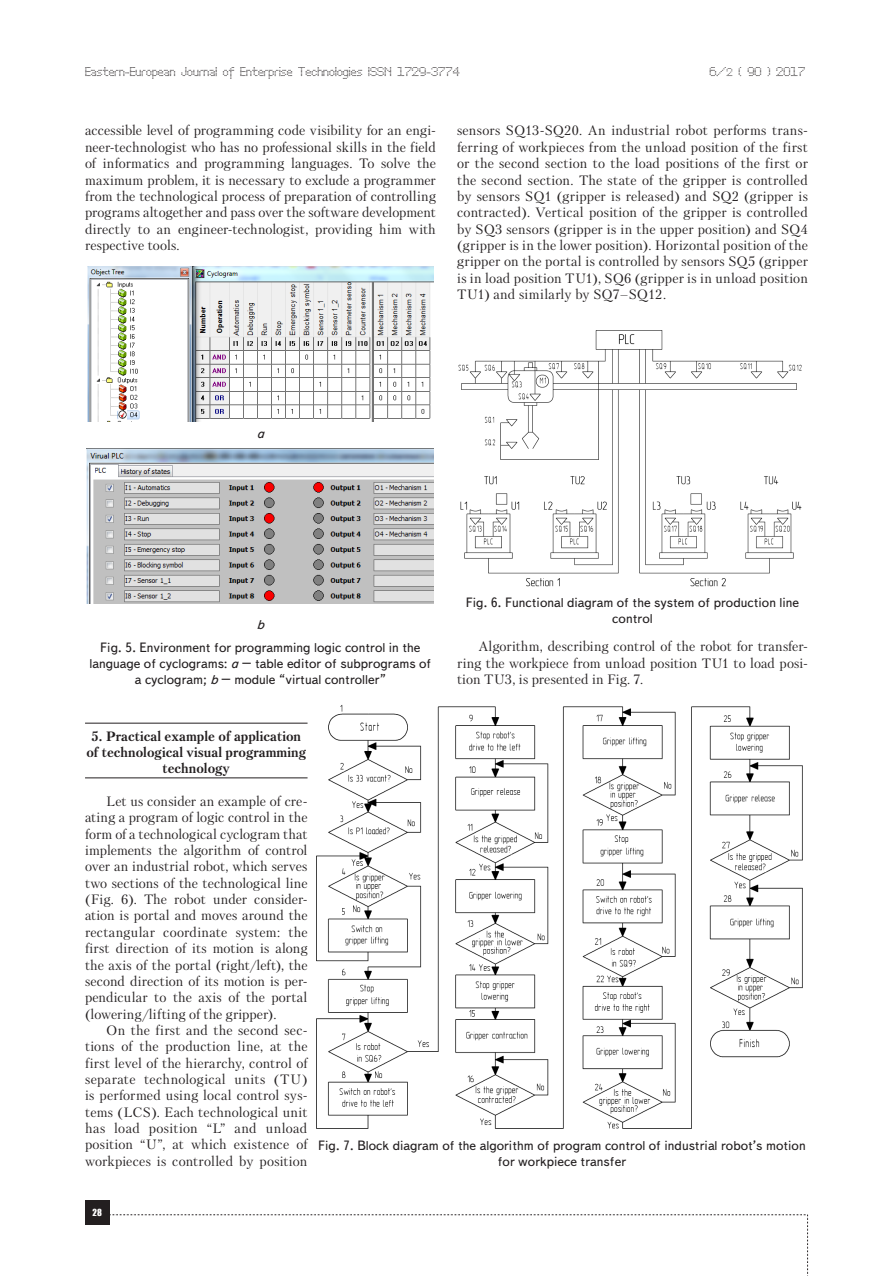
<style>
.page{position:relative;width:893px;height:1276px;background:#fff}
.page>*{position:absolute;margin:0;border:0;box-sizing:border-box;transform-origin:0 0}
.Text__англ{font:13.5px/16.4px "Petersburg C";letter-spacing:.01em;color:#231f20;text-align:justify}
.Рисунок{font:13.5px/16.2px "Text Book C";color:#231f20;text-align:center}
.Раздел_статьи{font:700 13.5px/16.4px "Petersburg C";color:#231f20;text-align:center}
.Рисунок-2{font:italic 13.5px "Text Book C";color:#231f20}
.t1{font:12px "Perfo";letter-spacing:.015em;color:#231f20}
.t2{font:9px "Impact";color:#fff}
.s1{font-size:10.5px}
.s2{font-style:italic}
</style>
<div class="page">
<div style="left:85px;top:1200px;width:24px;height:24px;background:#231f20"></div>
<svg style="left:109px;top:1214px;width:699px;height:62px"></svg>
<hr style="left:85px;top:723px;width:223px;height:1px;background:#231f20">
<hr style="left:85px;top:777px;width:223px;height:1px;background:#231f20">
<img style="left:87px;top:449px;width:346px;height:154px">
<img style="left:87px;top:266px;width:347px;height:155px">
<img style="left:459px;top:330px;width:343px;height:257px">
<img style="left:316px;top:705px;width:487px;height:424px">
<p class="t1" style="left:85px;top:65px;width:376px">Eastern-European Journal of Enterprise Technologies ISSN 1729-3774</p>
<p class="t1" style="left:709px;top:65px;width:97px">6/<span class="s1">2</span> ( 90 ) 2017</p>
<p class="Text__англ" style="left:85px;top:122px;width:352px">accessible level of programming code visibility for an engi&shy;neer-technologist who has no professional skills in the field of informatics and programming languages. To solve the maximum problem, it is necessary to exclude a programmer from the technological process of preparation of controlling programs altogether and pass over the software development directly to an engineer-technologist, providing him with respective tools.</p>
<p class="Text__англ" style="left:457px;top:122px;width:352px">sensors SQ13-SQ20. An industrial robot performs trans&shy;ferring of workpieces from the unload position of the first or the second section to the load positions of the first or the second section. The state of the gripper is controlled by sensors SQ1 (gripper is released) and SQ2 (gripper is contracted). Vertical position of the gripper is controlled by SQ3 sensors (gripper is in the upper position) and SQ4 (gripper is in the lower position). Horizontal position of the gripper on the portal is controlled by sensors SQ5 (gripper is in load position TU1), SQ6 (gripper is in unload position TU1) and similarly by SQ7–SQ12.</p>
<p class="Рисунок-2" style="left:257px;top:426px;width:9px">а</p>
<p class="Рисунок" style="left:100px;top:612px;width:322px;line-height:23.4px"><span class="s2">b<br></span>Fig. 5. Environment for programming logic control in the</p>
<p class="Рисунок" style="left:89px;top:656px;width:343px">language of cyclograms: <span class="s2">a</span> – table editor of subprograms of a cyclogram; <span class="s2">b</span> – module “virtual controller”</p>
<p class="Рисунок" style="left:466px;top:594px;width:335px">Fig. 6. Functional diagram of the system of production line control</p>
<p class="Text__англ" style="left:457px;top:638px;width:352px;text-indent:21px">Algorithm, describing control of the robot for transfer&shy;ring the workpiece from unload position TU1 to load posi&shy;tion TU3, is presented in Fig. 7.</p>
<p class="Раздел_статьи" style="left:86px;top:727px;width:221px">5. Practical example of application of technological visual programming technology</p>
<p class="Text__англ" style="left:85px;top:793px;width:224px;text-indent:21px">Let us consider an example of cre&shy;ating a program of logic control in the form of a technological cyclogram that implements the algorithm of control over an industrial robot, which serves two sections of the technological line (Fig. 6). The robot under consider&shy;ation is portal and moves around the rectangular coordinate system: the first direction of its motion is along the axis of the portal (right/left), the second direction of its motion is per&shy;pendicular to the axis of the portal (lowering/lifting of the gripper).</p>
<p class="Text__англ" style="left:85px;top:1022px;width:224px;text-indent:21px">On the first and the second sec&shy;tions of the production line, at the first level of the hierarchy, control of separate technological units (TU) is performed using local control sys&shy;tems (LCS). Each technological unit has load position “L” and unload position “U”, at which existence of workpieces is controlled by position</p>
<p class="Рисунок" style="left:318px;top:1137px;width:489px">Fig. 7. Block diagram of the algorithm of program control of industrial robot’s motion for workpiece transfer</p>
<p class="t2" style="left:93px;top:1205px;width:11px">28</p>
</div>
